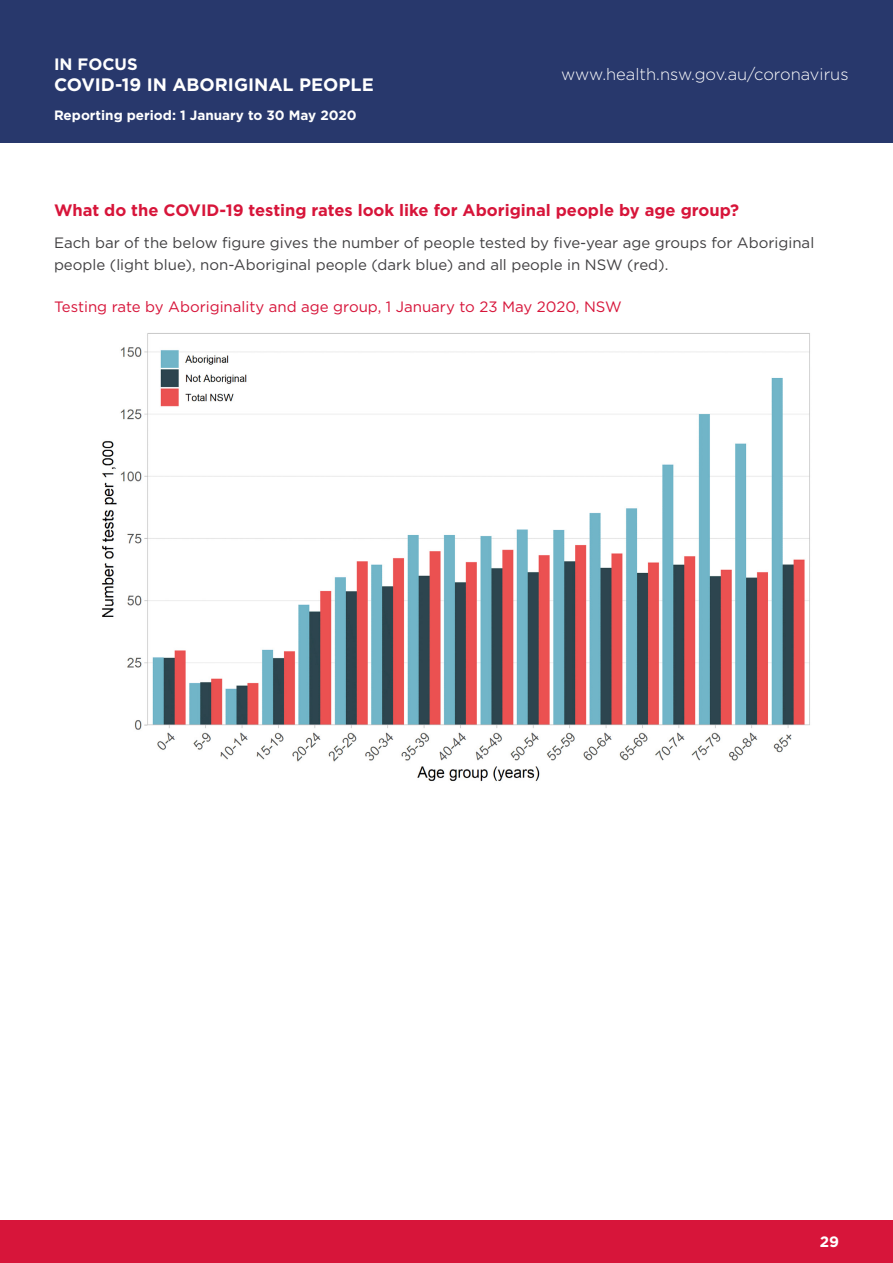
<style>
.page{position:relative;width:893px;height:1263px;background:#fff}
.page>*{position:absolute;margin:0;border:0;box-sizing:border-box;transform-origin:0 0}
.t1{font:700 18px "Gotham";color:#fff}
.t2{font:700 16.5px "Gotham";color:#d7153a}
.t3{font:300 16.5px "Gotham";color:#fff}
.t4{font:700 16.5px "Gotham";color:#fff}
.t5{font:15px/22.5px "Gotham";color:#414042}
.t6{font:15px "Gotham";color:#d7153a}
.t7{font:700 15px "Gotham";color:#fff}
.t8{font:700 13.5px "Gotham";color:#fff}
</style>
<div class="page">
<div style="left:0;top:1220px;width:893px;height:43px;background:#d7153a"></div>
<div style="left:0;top:0;width:893px;height:143px;background:#28386c"></div>
<img style="left:101px;top:333px;width:709px;height:449px">
<p class="t4" style="left:54px;top:55px;width:85px">IN FOCUS</p>
<p class="t1" style="left:54px;top:74px;width:321px">COVID-19 IN ABORIGINAL PEOPLE</p>
<p class="t8" style="left:54px;top:107px;width:304px">Reporting period: 1 January to 30 May 2020</p>
<p class="t3" style="left:561px;top:65px;width:289px">www.health.nsw.gov.au/coronavirus</p>
<p class="t2" style="left:54px;top:201px;width:687px">What do the COVID-19 testing rates look like for Aboriginal people by age group?</p>
<p class="t5" style="left:54px;top:231px;width:762px">Each bar of the below figure gives the number of people tested by five-year age groups for Aboriginal people (light blue), non-Aboriginal people (dark blue) and all people in NSW (red).</p>
<p class="t6" style="left:54px;top:298px;width:569px">Testing rate by Aboriginality and age group, 1 January to 23 May 2020, NSW</p>
<p class="t7" style="left:820px;top:1232px;width:21px">29</p>
</div>
